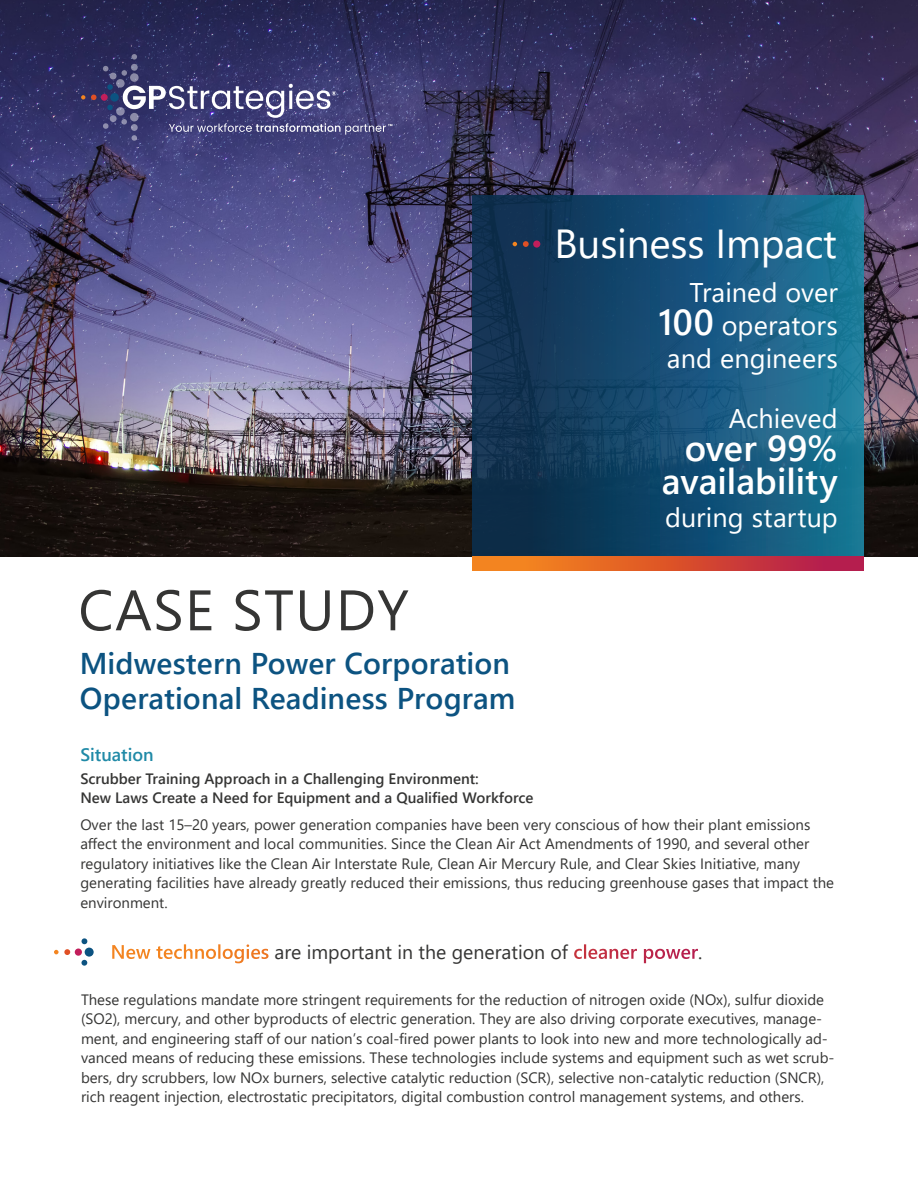
<style>
.page{position:relative;width:918px;height:1188px;background:#fff}
.page>*{position:absolute;margin:0;border:0;box-sizing:border-box;transform-origin:0 0}
.Case_Study_Headline{font:57px "Segoe UI";letter-spacing:.025em;color:#353534}
.t1{font:40.5px "Segoe UI";letter-spacing:-.005em;color:#fff}
.Case_Study_Title{font:600 36px "Segoe UI";color:#fff}
.Case_Study_Title-2{font:600 30px/34.5px "Segoe UI";letter-spacing:.005em;color:#0c5381}
.Case_Study_Title-3{font:27px "Segoe UI";letter-spacing:.005em;color:#fff}
.subhead{font:19.5px "Segoe UI";color:#353534}
.Headline{font:600 18px "Segoe UI";color:#208aa7}
.paragraph{font:15px/19.5px "Segoe UI";color:#353534}
.paragraph-2{font:600 15px "Segoe UI";color:#353534}
.s1{font-weight:600;font-size:36px}
.s2{font-weight:600;color:#fff}
</style>
<div class="page">
<img style="left:0;top:0;width:918px;height:557px">
<svg style="left:472px;top:196px;width:392px;height:361px;background:#164f72"></svg>
<div style="left:533px;top:240px;width:7px;height:8px;background:#c21e5b;border-radius:50%"></div>
<svg style="left:523px;top:241px;width:6px;height:6px"></svg>
<svg style="left:513px;top:242px;width:4px;height:4px"></svg>
<svg style="left:472px;top:557px;width:392px;height:14px;background:#d75230"></svg>
<div style="left:101px;top:94px;width:7px;height:7px;background:#c21e5b;border-radius:50%"></div>
<svg style="left:91px;top:95px;width:6px;height:5px"></svg>
<svg style="left:81px;top:95px;width:4px;height:5px"></svg>
<div style="left:131px;top:64px;width:7px;height:7px;background:#8988a4;border-radius:50%"></div>
<svg style="left:132px;top:54px;width:5px;height:6px"></svg>
<svg style="left:103px;top:66px;width:289px;height:75px;background:#515082"></svg>
<div style="left:85px;top:948px;width:9px;height:9px;background:#0c5381;border-radius:50%"></div>
<div style="left:75px;top:949px;width:7px;height:7px;background:#c21e5b;border-radius:50%"></div>
<svg style="left:54px;top:949px;width:16px;height:6px"></svg>
<svg style="left:81px;top:938px;width:7px;height:7px"></svg>
<svg style="left:81px;top:960px;width:6px;height:6px"></svg>
<p class="Case_Study_Headline" style="left:78px;top:556px;width:332px">CASE STUDY</p>
<p class="Case_Study_Title-2" style="left:80px;top:644px;width:437px">Midwestern Power Corporation<br>Operational Readiness Program</p>
<p class="t1" style="left:555px;top:206px;width:284px">Business Impact</p>
<p class="Case_Study_Title-3" style="left:690px;top:267px;width:150px">Trained over</p>
<p class="Case_Study_Title-3" style="left:658px;top:300px;width:181px"><span class="s1">100</span> operators</p>
<p class="Case_Study_Title-3" style="left:667px;top:333px;width:172px">and engineers</p>
<p class="Case_Study_Title-3" style="left:729px;top:393px;width:110px">Achieved</p>
<p class="Case_Study_Title" style="left:685px;top:414px;width:155px">over 99%</p>
<p class="Case_Study_Title" style="left:662px;top:447px;width:177px">availability</p>
<p class="Case_Study_Title-3" style="left:665px;top:492px;width:174px">during startup</p>
<p class="Headline" style="left:80px;top:738px;width:75px">Situation</p>
<p class="paragraph-2" style="left:80px;top:764px;width:400px">Scrubber Training Approach in a Challenging Environment:</p>
<p class="paragraph-2" style="left:80px;top:784px;width:455px">New Laws Create a Need for Equipment and a Qualified Workforce</p>
<p class="paragraph" style="left:80px;top:813px;width:755px">Over the last 15–20 years, power generation companies have been very conscious of how their plant emissions affect the environment and local communities. Since the Clean Air Act Amendments of 1990, and several other regulatory initiatives like the Clean Air Interstate Rule, Clean Air Mercury Rule, and Clear Skies Initiative, many generating facilities have already greatly reduced their emissions, thus reducing greenhouse gases that impact the environment.</p>
<p class="subhead" style="left:111px;top:933px;width:593px"><span class="s2">New technologies</span> are important in the generation of <span class="s2">cleaner power</span>.</p>
<p class="paragraph" style="left:81px;top:988px;width:755px">These regulations mandate more stringent requirements for the reduction of nitrogen oxide (NOx), sulfur dioxide (SO2), mercury, and other byproducts of electric generation. They are also driving corporate executives, manage&shy;ment, and engineering staff of our nation’s coal-fired power plants to look into new and more technologically ad&shy;vanced means of reducing these emissions. These technologies include systems and equipment such as wet scrub&shy;bers, dry scrubbers, low NOx burners, selective catalytic reduction (SCR), selective non-catalytic reduction (SNCR), rich reagent injection, electrostatic precipitators, digital combustion control management systems, and others.</p>
</div>
